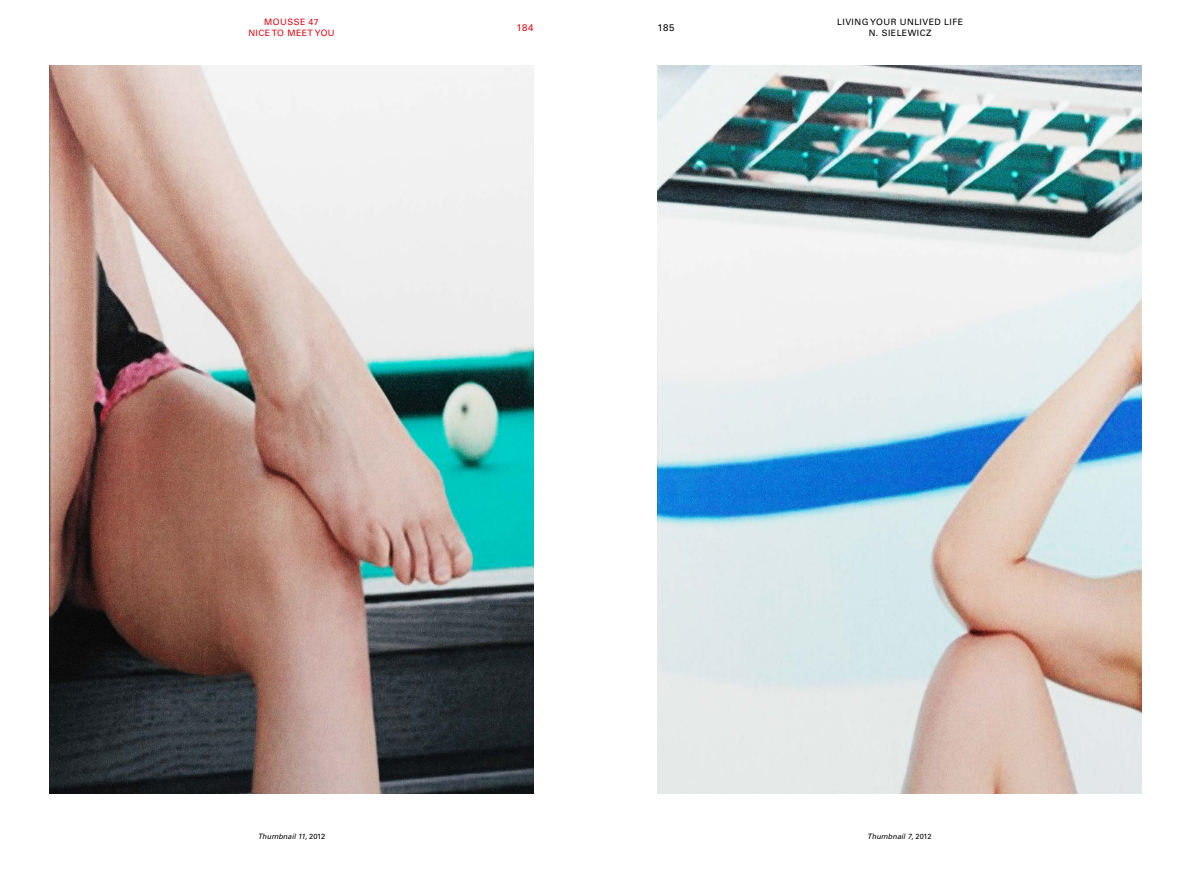
<style>
.page{position:relative;width:1191px;height:869px;background:#fff}
.page>*{position:absolute;margin:0;border:0;box-sizing:border-box;transform-origin:0 0}
.t1{font:9.62px "Univers LT Std";color:#e30613}
.t2{font:9.62px "Univers LT Std";color:#000}
.t3{font:8.75px/10.5px "Univers LT Std";letter-spacing:.05em;color:#000;text-align:center}
.t4{font:8.75px/10.5px "Univers LT Std";letter-spacing:.05em;color:#e30613;text-align:center}
.t5{font:italic 7.44px "Univers LT Std";color:#000}
.s1{font-style:normal}
</style>
<div class="page">
<img style="left:50px;top:65px;width:483px;height:728px">
<img style="left:657px;top:65px;width:484px;height:728px">
<p class="t4" style="left:248px;top:17px;width:88px">MOUSSE 47<br>NICE TO MEET YOU</p>
<p class="t2" style="left:657px;top:22px;width:18px">185</p>
<p class="t1" style="left:516px;top:22px;width:18px">184</p>
<p class="t3" style="left:837px;top:17px;width:127px">LIVING YOUR UNLIVED LIFE<br>N. SIELEWICZ</p>
<p class="t5" style="left:258px;top:831px;width:69px">Thumbnail 11<span class="s1">, 2012</span></p>
<p class="t5" style="left:867px;top:832px;width:66px">Thumbnail 7<span class="s1">, 2012</span></p>
</div>
